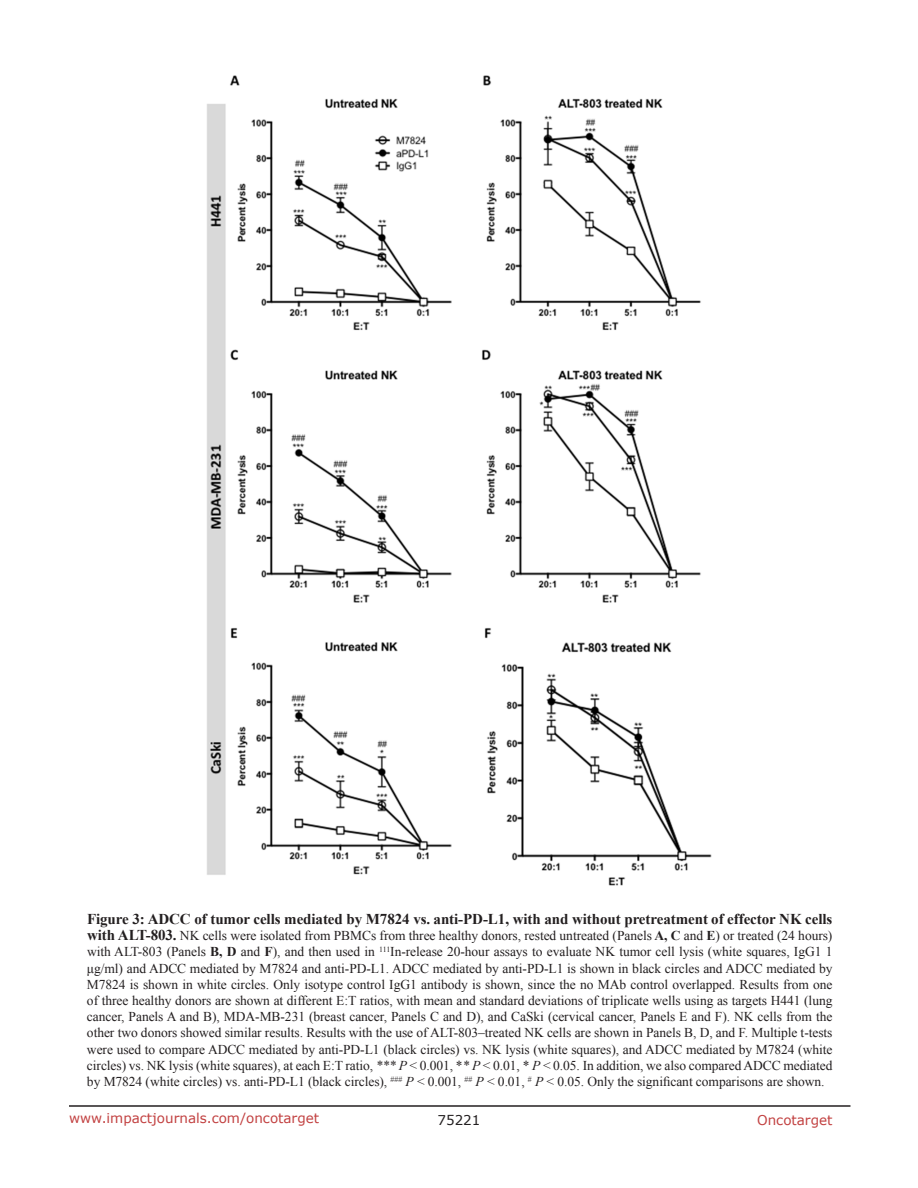
<style>
.page{position:relative;width:918px;height:1188px;background:#fff}
.page>*{position:absolute;margin:0;border:0;box-sizing:border-box;transform-origin:0 0}
.figuretext{font:700 15px "Times New Roman";letter-spacing:-.005em;color:#231f20}
.figuretext-2{font:13.5px/16.2px "Times New Roman";letter-spacing:-.005em;color:#231f20;text-align:justify}
.t1{font:13.5px "Verdana";color:#c24141}
.t2{font:13.5px "Verdana";color:#231f20}
.s1{font-weight:700;font-size:15px}
.s2{font-weight:700}
.s3{font-style:italic}
</style>
<div class="page">
<hr style="left:69px;top:1105px;width:781px;height:2px;background:#231f20">
<img style="left:207px;top:75px;width:505px;height:811px">
<p class="figuretext" style="left:87px;top:909px;width:747px">Figure 3: ADCC of tumor cells mediated by M7824 vs. anti-PD-L1, with and without pretreatment of effector NK cells</p>
<p class="figuretext-2" style="left:87px;top:927px;width:747px"><span class="s1">with ALT-803.</span> NK cells were isolated from PBMCs from three healthy donors, rested untreated (Panels <span class="s2">A, C</span> and <span class="s2">E</span>) or treated (24 hours) with ALT-803 (Panels <span class="s2">B, D</span> and <span class="s2">F</span>), and then used in <sup>111</sup>In-release 20-hour assays to evaluate NK tumor cell lysis (white squares, IgG1 1 μg/ml) and ADCC mediated by M7824 and anti-PD-L1. ADCC mediated by anti-PD-L1 is shown in black circles and ADCC mediated by M7824 is shown in white circles. Only isotype control IgG1 antibody is shown, since the no MAb control overlapped. Results from one of three healthy donors are shown at different E:T ratios, with mean and standard deviations of triplicate wells using as targets H441 (lung cancer, Panels A and B), MDA-MB-231 (breast cancer, Panels C and D), and CaSki (cervical cancer, Panels E and F). NK cells from the other two donors showed similar results. Results with the use of ALT-803–treated NK cells are shown in Panels B, D, and F. Multiple t-tests were used to compare ADCC mediated by anti-PD-L1 (black circles) vs. NK lysis (white squares), and ADCC mediated by M7824 (white circles) vs. NK lysis (white squares), at each E:T ratio, <span class="s3">*** P</span> &lt; 0.001, *<span class="s3">* P</span> &lt; 0.01, * <span class="s3">P</span> &lt; 0.05. In addition, we also compared ADCC mediated by M7824 (white circles) vs. anti-PD-L1 (black circles), <sup>###</sup> <span class="s3">P</span> &lt; 0.001, <sup>##</sup> <span class="s3">P</span> &lt; 0.01, <sup>#</sup> <span class="s3">P</span> &lt; 0.05. Only the significant comparisons are shown.</p>
<p class="t1" style="left:69px;top:1109px;width:252px">www.impactjournals.com/oncotarget</p>
<p class="t2" style="left:438px;top:1111px;width:44px">75221</p>
<p class="t1" style="left:757px;top:1111px;width:77px">Oncotarget</p>
</div>
